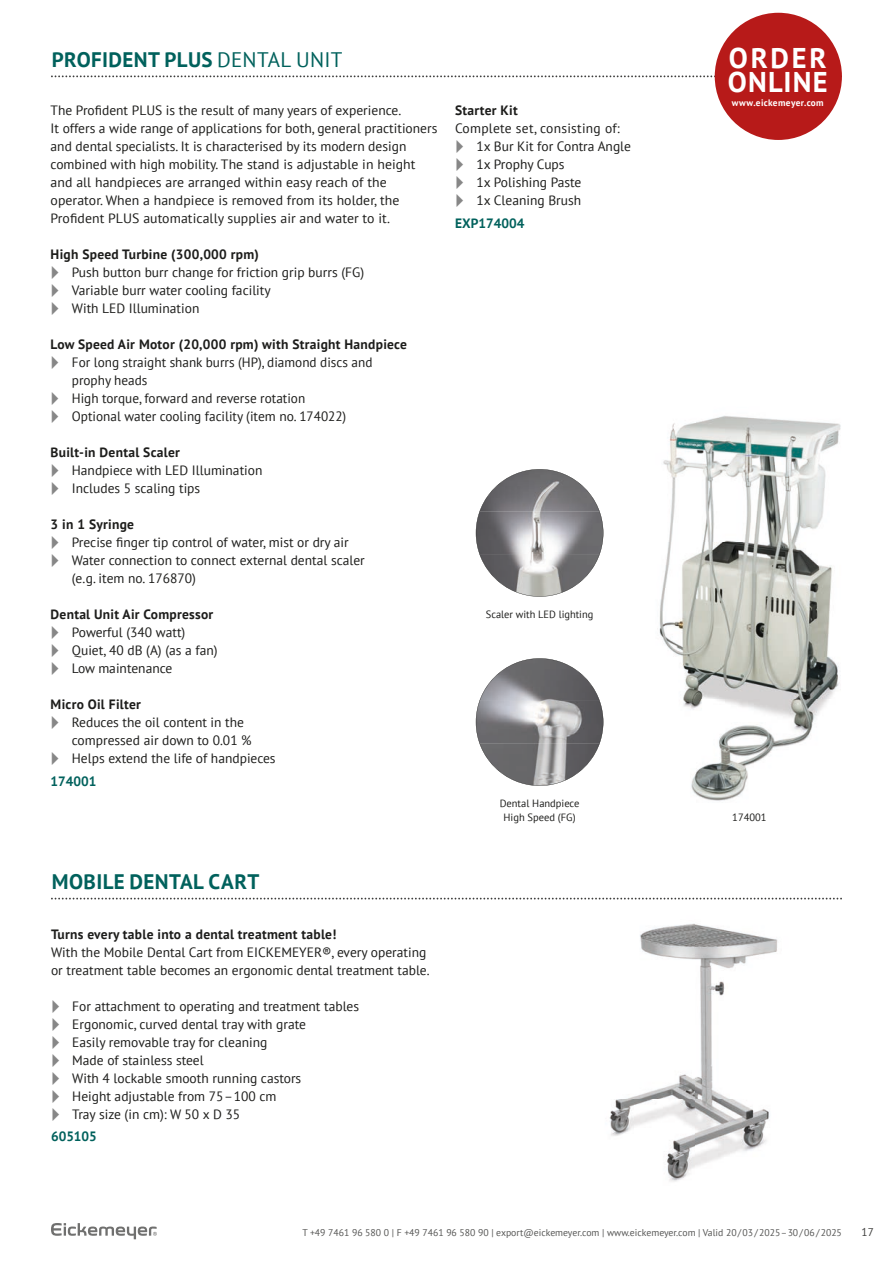
<style>
.page{position:relative;width:893px;height:1263px;background:#fff}
.page>*{position:absolute;margin:0;border:0;box-sizing:border-box;transform-origin:0 0}
.t1{font:700 28.5px/24px "PT Sans";letter-spacing:.04em;color:#fff}
.t2{font:700 21px "PT Sans";letter-spacing:.02em;color:#00615c}
.t3{font:13.5px/18px "PT Sans";color:#1d1d1b}
.t4{font:700 13.5px "PT Sans";letter-spacing:.02em;color:#1d1d1b}
.t5{font:700 13.5px "PT Sans";color:#00615c}
.t6{font:11.25px "PT Sans";color:#3d3d3c}
.t7{font:10.5px/13.5px "PT Sans";color:#1d1d1b;text-align:center}
.t8{font:9.75px "PT Sans";color:#555554}
.t9{font:700 9.3px "PT Sans";letter-spacing:.04em;color:#fff}
.s1{font-weight:400}
</style>
<div class="page">
<svg style="left:51px;top:1223px;width:106px;height:16px"></svg>
<svg style="left:51px;top:898px;width:791px;height:1px"></svg>
<img style="left:609px;top:923px;width:169px;height:259px">
<svg style="left:51px;top:75px;width:664px;height:2px"></svg>
<svg style="left:476px;top:469px;width:127px;height:128px"></svg>
<svg style="left:476px;top:658px;width:127px;height:128px"></svg>
<img style="left:659px;top:416px;width:182px;height:385px">
<div style="left:715px;top:13px;width:127px;height:127px;background:#b71a19;border-radius:50%"></div>
<h2 class="t2" style="left:52px;top:46px;width:292px">PROFIDENT PLUS <span class="s1">DENTAL UNIT</span></h2>
<p class="t3" style="left:51px;top:101px;width:388px">The Profident PLUS is the result of many years of experience.<br>It offers a wide range of applications for both, general practitioners and dental specialists. It is characterised by its modern design combined with high mobility. The stand is adjustable in height and all handpieces are arranged within easy reach of the operator. When a handpiece is removed from its holder, the Profident PLUS automatically supplies air and water to it.</p>
<p class="t4" style="left:51px;top:245px;width:210px">High Speed Turbine (300,000 rpm)</p>
<p class="t3" style="left:72px;top:263px;width:294px">Push button burr change for friction grip burrs (FG)<br>Variable burr water cooling facility<br>With LED Illumination</p>
<p class="t4" style="left:51px;top:335px;width:358px">Low Speed Air Motor (20,000 rpm) with Straight Handpiece</p>
<p class="t3" style="left:72px;top:353px;width:302px">For long straight shank burrs (HP), diamond discs and prophy heads<br>High torque, forward and reverse rotation<br>Optional water cooling facility (item no. 174022)</p>
<p class="t4" style="left:51px;top:443px;width:131px">Built-in Dental Scaler</p>
<p class="t3" style="left:72px;top:461px;width:192px">Handpiece with LED Illumination<br>Includes 5 scaling tips</p>
<p class="t4" style="left:51px;top:515px;width:85px">3 in 1 Syringe</p>
<p class="t3" style="left:72px;top:533px;width:295px">Precise finger tip control of water, mist or dry air<br>Water connection to connect external dental scaler (e.g. item no. 176870)</p>
<p class="t4" style="left:51px;top:605px;width:164px">Dental Unit Air Compressor</p>
<p class="t3" style="left:72px;top:623px;width:147px">Powerful (340 watt)<br>Quiet, 40 dB (A) (as a fan)<br>Low maintenance</p>
<p class="t4" style="left:51px;top:695px;width:92px">Micro Oil Filter</p>
<p class="t3" style="left:72px;top:713px;width:205px">Reduces the oil content in the compressed air down to 0.01 %<br>Helps extend the life of handpieces</p>
<p class="t5" style="left:51px;top:772px;width:47px">174001</p>
<p class="t4" style="left:455px;top:101px;width:64px">Starter Kit</p>
<p class="t3" style="left:476px;top:119px;width:156px;text-indent:-21px">Complete set, consisting of:<br>1x Bur Kit for Contra Angle<br>1x Prophy Cups<br>1x Polishing Paste<br>1x Cleaning Brush</p>
<p class="t5" style="left:455px;top:214px;width:71px">EXP174004</p>
<p class="t7" style="left:486px;top:607px;width:109px">Scaler with LED lighting</p>
<p class="t7" style="left:500px;top:796px;width:81px">Dental Handpiece<br>High Speed (FG)</p>
<h2 class="t2" style="left:52px;top:868px;width:209px">MOBILE DENTAL CART</h2>
<p class="t4" style="left:51px;top:925px;width:287px">Turns every table into a dental treatment table!</p>
<p class="t3" style="left:51px;top:942px;width:380px">With the Mobile Dental Cart from EICKEMEYER®, every operating or treatment table becomes an ergonomic dental treatment table.</p>
<p class="t3" style="left:72px;top:997px;width:288px">For attachment to operating and treatment tables Ergonomic, curved dental tray with grate<br>Easily removable tray for cleaning<br>Made of stainless steel<br>With 4 lockable smooth running castors<br>Height adjustable from 75 – 100 cm<br>Tray size (in cm): W 50 x D 35</p>
<p class="t5" style="left:51px;top:1127px;width:47px">605105</p>
<h1 class="t1" style="left:728px;top:46px;width:101px">ORDER<br>ONLINE</h1>
<p class="t9" style="left:732px;top:96px;width:94px">www.eickemeyer.com</p>
<p class="t7" style="left:732px;top:810px;width:36px">174001</p>
<p class="t8" style="left:302px;top:1226px;width:541px">T +49 7461 96 580 0 | F +49 7461 96 580 90 | export@eickemeyer.com | www.eickemeyer.com | Valid 20 / 03 / 2025 – 30 / 06 / 2025</p>
<p class="t6" style="left:861px;top:1224px;width:14px">17</p>
</div>
